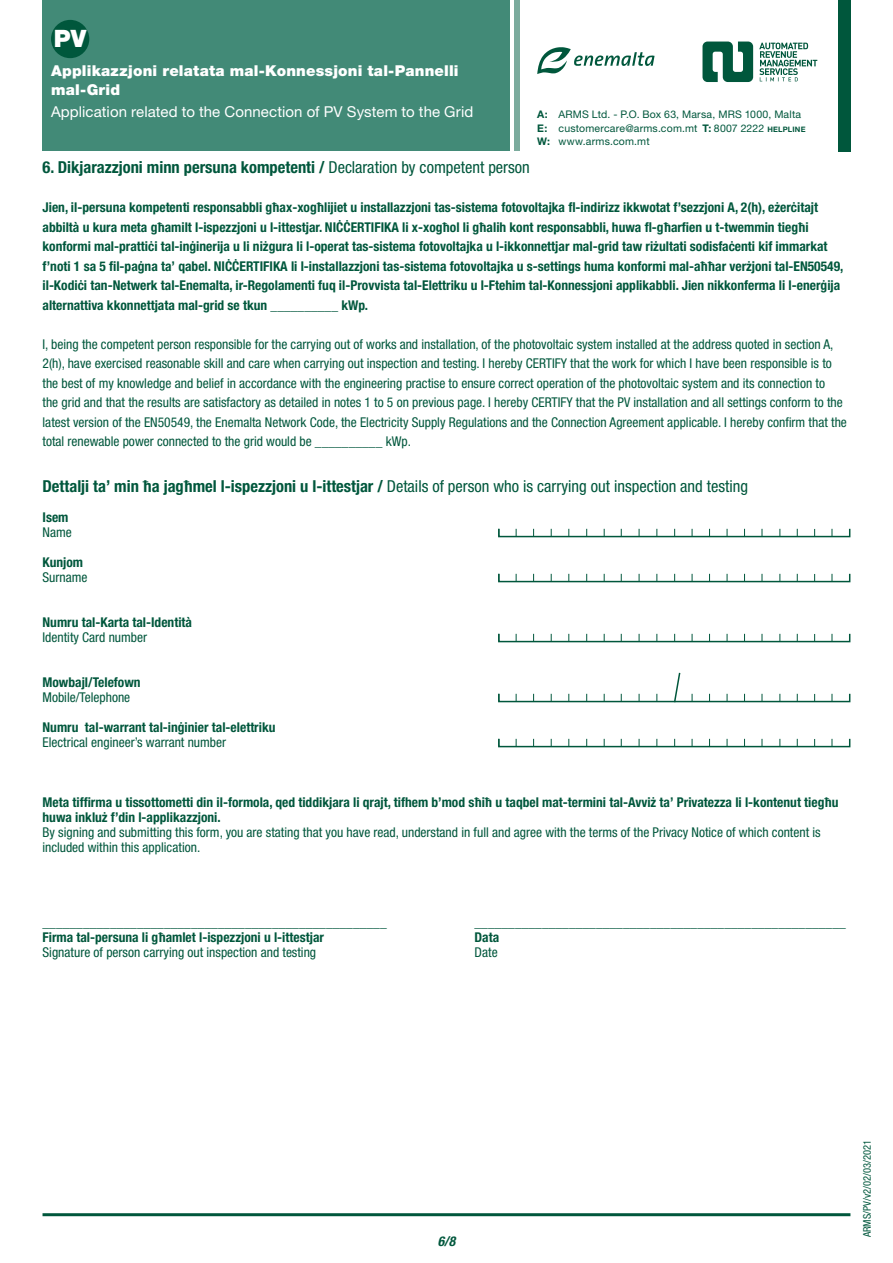
<style>
.page{position:relative;width:893px;height:1263px;background:#fff}
.page>*{position:absolute;margin:0;border:0;box-sizing:border-box;transform-origin:0 0}
.t1{font:900 24px "Helvetica Neue LT Pro";color:#fff}
.English{font:condensed 16.5px "Helvetica Neue LT Pro";color:#00573c}
.English-2{font:700 condensed 16.5px "Helvetica Neue LT Pro";color:#00573c}
.t2{font:900 15px/18.8px "Helvetica Neue LT Pro";letter-spacing:.015em;color:#fff}
.t3{font:15px "Helvetica Neue LT Pro";letter-spacing:.005em;color:#fff}
.English-3{font:condensed 13.5px/19.5px "Helvetica Neue LT Pro";color:#00573c}
.English-4{font:700 condensed 13.5px/19.5px "Helvetica Neue LT Pro";color:#00573c}
.t4{font:italic 700 condensed 13.5px "Helvetica Neue LT Pro";color:#00573c}
.t5{font:10.5px/13.5px "Helvetica Neue LT Pro";letter-spacing:.02em;color:#00573c}
.t6{font:condensed 10.5px "Helvetica Neue LT Pro";color:#00573c}
.s1{font-weight:700}
.s2{font-weight:700;font-size:7.5px}
.s3{font-weight:400}
</style>
<div class="page">
<svg style="left:702px;top:42px;width:51px;height:40px"></svg>
<svg style="left:759px;top:43px;width:58px;height:38px"></svg>
<svg style="left:537px;top:47px;width:118px;height:27px"></svg>
<div style="left:514px;top:0;width:6px;height:151px;background:#7bab9d"></div>
<div style="left:43px;top:0;width:467px;height:151px;background:#428a77"></div>
<div style="left:51px;top:20px;width:38px;height:38px;background:#00573c;border-radius:50%"></div>
<div style="left:838px;top:0;width:12px;height:152px;background:#00573c"></div>
<hr style="left:43px;top:1213px;width:807px;height:3px;background:#00573c">
<div style="left:498px;top:528px;width:352px;height:9px;border:2px solid #00573c"></div>
<div style="left:498px;top:573px;width:352px;height:9px;border:2px solid #00573c"></div>
<div style="left:498px;top:633px;width:352px;height:9px;border:2px solid #00573c"></div>
<svg style="left:673px;top:672px;width:8px;height:31px"></svg>
<div style="left:498px;top:693px;width:352px;height:9px;border:2px solid #00573c"></div>
<div style="left:498px;top:738px;width:352px;height:9px;border:2px solid #00573c"></div>
<h1 class="t1" style="left:54px;top:24px;width:34px">PV</h1>
<p class="t2" style="left:51px;top:61px;width:409px">Applikazzjoni relatata mal-Konnessjoni tal-Pannelli mal-Grid</p>
<p class="t3" style="left:51px;top:103px;width:424px">Application related to the Connection of PV System to the Grid</p>
<p class="t5" style="left:537px;top:108px;width:270px"><span class="s1">A:</span> ARMS Ltd. - P.O. Box 63, Marsa, MRS 1000, Malta<br><span class="s1">E:</span> customercare@arms.com.mt <span class="s1">T:</span> 8007 2222 <span class="s2">HELPLINE<br></span><span class="s1">W:</span> www.arms.com.mt</p>
<p class="English-2" style="left:43px;top:157px;width:489px">6. Dikjarazzjoni minn persuna kompetenti / <span class="s3">Declaration by competent person</span></p>
<p class="English-4" style="left:43px;top:198px;width:802px">Jien, il-persuna kompetenti responsabbli għax-xogħlijiet u installazzjoni tas-sistema fotovoltajka fl-indirizz ikkwotat f’sezzjoni A, 2(h), eżerċitajt abbiltà u kura meta għamilt l-ispezzjoni u l-ittestjar. NIĊĊERTIFIKA li x-xogħol li għalih kont responsabbli, huwa fl-għarfien u t-twemmin tiegħi konformi mal-prattiċi tal-inġinerija u li niżgura li l-operat tas-sistema fotovoltajka u l-ikkonnettjar mal-grid taw riżultati sodisfaċenti kif immarkat f’noti 1 sa 5 fil-paġna ta’ qabel. NIĊĊERTIFIKA li l-installazzjoni tas-sistema fotovoltajka u s-settings huma konformi mal-aħħar verżjoni tal-EN50549, il-Kodiċi tan-Netwerk tal-Enemalta, ir-Regolamenti fuq il-Provvista tal-Elettriku u l-Ftehim tal-Konnessjoni applikabbli. Jien nikkonferma li l-enerġija alternattiva kkonnettjata mal-grid se tkun __________ kWp.</p>
<p class="English-3" style="left:43px;top:334px;width:806px">I, being the competent person responsible for the carrying out of works and installation, of the photovoltaic system installed at the address quoted in section A, 2(h), have exercised reasonable skill and care when carrying out inspection and testing. I hereby CERTIFY that the work for which I have been responsible is to the best of my knowledge and belief in accordance with the engineering practise to ensure correct operation of the photovoltaic system and its connection to<br>the grid and that the results are satisfactory as detailed in notes 1 to 5 on previous page. I hereby CERTIFY that the PV installation and all settings conform to the latest version of the EN50549, the Enemalta Network Code, the Electricity Supply Regulations and the Connection Agreement applicable. I hereby confirm that the total renewable power connected to the grid would be __________ kWp.</p>
<p class="English" style="left:43px;top:477px;width:707px"><span class="s1">Dettalji ta’ min ħa jagħmel l-ispezzjoni u l-ittestjar /</span> Details of person who is carrying out inspection and testing</p>
<p class="English-4" style="left:43px;top:508px;width:27px">Isem</p>
<p class="English-3" style="left:43px;top:523px;width:31px">Name</p>
<p class="English-4" style="left:43px;top:553px;width:42px">Kunjom</p>
<p class="English-3" style="left:43px;top:568px;width:46px">Surname</p>
<p class="English-4" style="left:43px;top:613px;width:151px">Numru tal-Karta tal-Identità</p>
<p class="English-3" style="left:43px;top:628px;width:106px">Identity Card number</p>
<p class="English-4" style="left:43px;top:673px;width:100px">Mowbajl/Telefown</p>
<p class="English-3" style="left:43px;top:688px;width:89px">Mobile/Telephone</p>
<p class="English-4" style="left:43px;top:718px;width:235px">Numru tal-warrant tal-inġinier tal-elettriku</p>
<p class="English-3" style="left:43px;top:733px;width:185px">Electrical engineer’s warrant number</p>
<p class="English-4" style="left:43px;top:795px;width:797px;line-height:15px">Meta tiffirma u tissottometti din il-formola, qed tiddikjara li qrajt, tifhem b’mod sħiħ u taqbel mat-termini tal-Avviż ta’ Privatezza li l-kontenut tiegħu huwa inkluż f’din l-applikazzjoni.</p>
<p class="English-3" style="left:43px;top:825px;width:780px;line-height:15px">By signing and submitting this form, you are stating that you have read, understand in full and agree with the terms of the Privacy Notice of which content is included within this application.</p>
<p class="English-3" style="left:43px;top:913px;width:346px">___________________________________________________</p>
<p class="English-3" style="left:475px;top:913px;width:373px">_______________________________________________________</p>
<p class="English-4" style="left:43px;top:928px;width:283px">Firma tal-persuna li għamlet l-ispezzjoni u l-ittestjar</p>
<p class="English-4" style="left:475px;top:928px;width:26px">Data</p>
<p class="English-3" style="left:43px;top:943px;width:275px">Signature of person carrying out inspection and testing</p>
<p class="English-3" style="left:475px;top:943px;width:25px">Date</p>
<p class="t4" style="left:438px;top:1233px;width:19px">6/8</p>
<p class="t6" style="left:861px;top:1237px;width:99px;rotate:-90deg">ARMS/PV/v2/02/03/2021</p>
</div>
